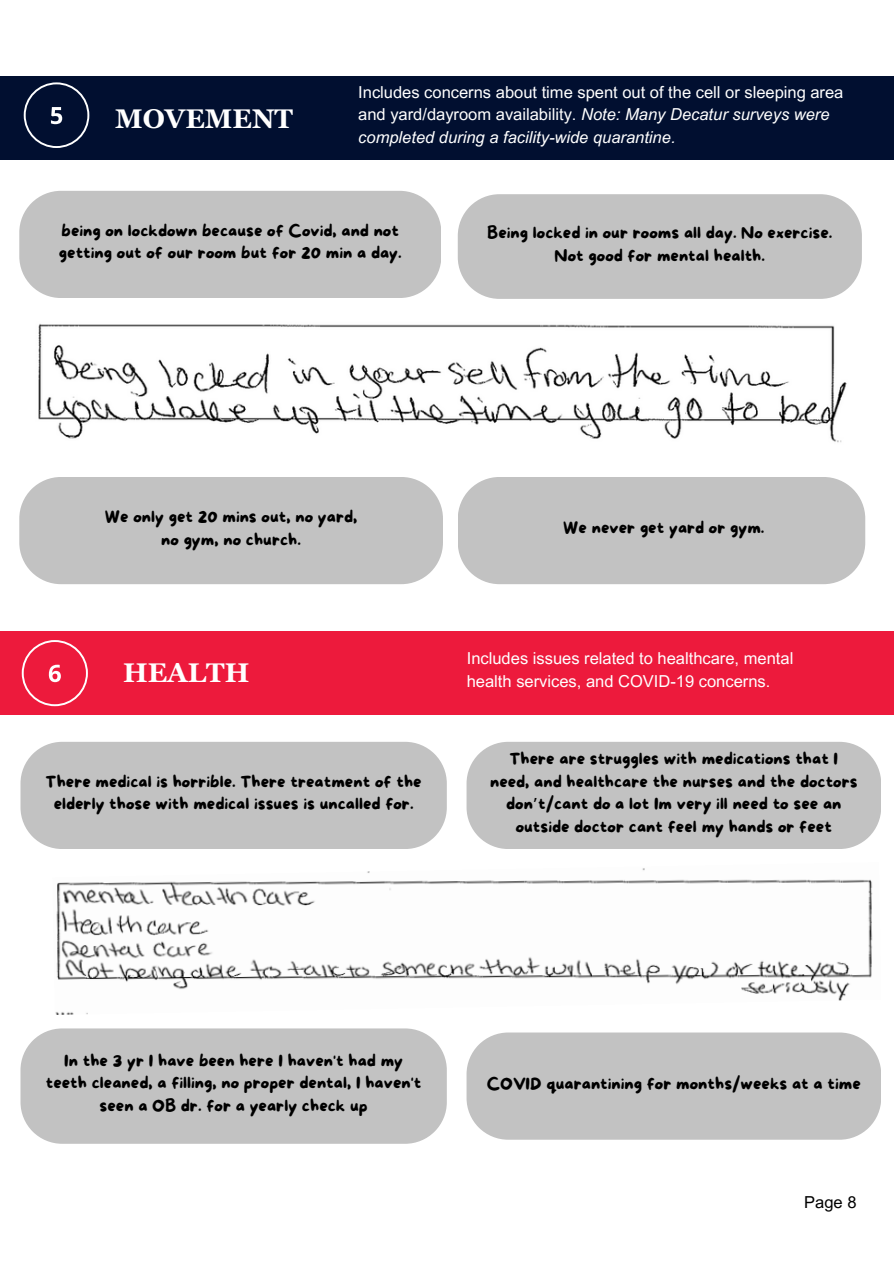
<style>
.page{position:relative;width:894px;height:1264px;background:#fff}
.page>*{position:absolute;margin:0;border:0;box-sizing:border-box;transform-origin:0 0}
.t1{font:700 27px "Georgia Pro";color:#fff}
.t2{font:16.5px/22.5px "More Sugar";color:#000;text-align:center}
.t3{font:16.5px/22.5px "Arial MT Pro";color:#fff}
.t4{font:16.5px "Arial MT Pro";color:#000}
.s1{font-style:italic}
.s2{font-family:"Noto Sans Gurmukhi"}
</style>
<div class="page">
<div style="left:0;top:631px;width:893px;height:83px;background:#ed1a3c"></div>
<div style="left:466px;top:741px;width:414px;height:108px;background:#c2c2c2"></div>
<div style="left:20px;top:741px;width:426px;height:108px;background:#c2c2c2"></div>
<div style="left:20px;top:1028px;width:426px;height:115px;background:#c2c2c2"></div>
<div style="left:466px;top:1032px;width:414px;height:107px;background:#c2c2c2"></div>
<div style="left:0;top:76px;width:893px;height:84px;background:#010f30"></div>
<svg style="left:24px;top:82px;width:65px;height:66px;background:#1e2a48"></svg>
<svg style="left:22px;top:640px;width:66px;height:66px;background:#ef3553"></svg>
<img style="left:55px;top:868px;width:818px;height:146px">
<div style="left:19px;top:191px;width:422px;height:107px;background:#c2c2c2"></div>
<div style="left:457px;top:194px;width:404px;height:105px;background:#c2c2c2"></div>
<div style="left:19px;top:477px;width:423px;height:107px;background:#c2c2c2"></div>
<div style="left:458px;top:477px;width:407px;height:107px;background:#c2c2c2"></div>
<img style="left:38px;top:324px;width:809px;height:119px">
<h1 class="t1" style="left:115px;top:104px;width:179px">MOVEMENT</h1>
<p class="t3" style="left:358px;top:83px;width:486px">Includes concerns about time spent out of the cell or sleeping area and yard/dayroom availability. <span class="s1">Note: Many Decatur surveys were completed during a facility-wide quarantine.</span></p>
<p class="t2" style="left:59px;top:220px;width:344px;text-align:left">being on lockdown because of Covid, and not getting out of our room but for 20 min a day.</p>
<p class="t2" style="left:487px;top:223px;width:346px">Being locked in our rooms all day. No exercise.<br>Not good for mental health.</p>
<p class="t2" style="left:105px;top:506px;width:254px">We only get 20 mins out, no yard, no gym, no church.</p>
<p class="t2" style="left:563px;top:518px;width:203px">We never get yard or gym.</p>
<h1 class="t1" style="left:123px;top:657px;width:128px">HEALTH</h1>
<p class="t2" style="left:46px;top:771px;width:377px">There medical is horrible. There treatment of the elderly those with medical issues is uncalled for.</p>
<p class="t3" style="left:466px;top:649px;width:328px">Includes issues related to healthcare, mental health services, and COVID-19 concerns.</p>
<p class="t2" style="left:490px;top:749px;width:369px">There are struggles with medications that I need, and healthcare the nurses and the doctors don<span class="s2">’</span>t/cant do a lot Im very ill need to see an outside doctor cant feel my hands or feet</p>
<p class="t2" style="left:46px;top:1050px;width:377px">In the 3 yr I have been here I haven't had my teeth cleaned, a filling, no proper dental, I haven't seen a OB dr. for a yearly check up</p>
<p class="t2" style="left:486px;top:1073px;width:375px">COVID quarantining for months/weeks at a time</p>
<p class="t4" style="left:804px;top:1195px;width:54px">Page 8</p>
</div>
